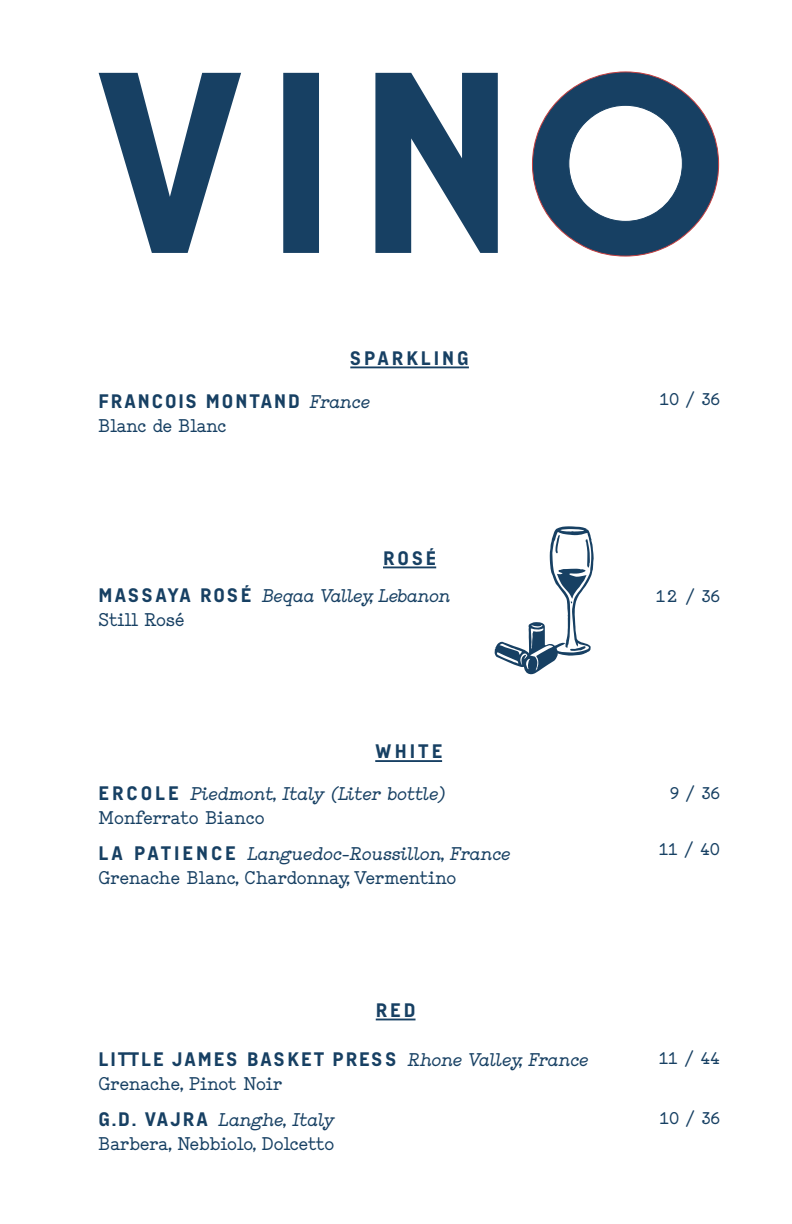
<style>
.page{position:relative;width:792px;height:1224px;background:#fff}
.page>*{position:absolute;margin:0;border:0;box-sizing:border-box;transform-origin:0 0}
.t1{font:700 20px "Studio";color:#174063}
.t2{font:italic 700 20px "Studio";letter-spacing:-.01em;color:#174063}
.t3{font:20px "Audimat 3000 Regulier";letter-spacing:.1em;color:#174063}
.t4{font:20px "Audimat 3000 Regulier";letter-spacing:.15em;color:#174063}
.s1{font-family:"Studio";font-weight:700;font-style:italic}
.s2{font-family:"Audimat 3000 Regulier";font-weight:400;font-style:normal}
</style>
<div class="page">
<svg style="left:99px;top:73px;width:399px;height:180px"></svg>
<svg style="left:532px;top:72px;width:187px;height:184px"></svg>
<hr style="left:375px;top:760px;width:67px;height:2px;background:#174063">
<hr style="left:376px;top:1019px;width:40px;height:1px;background:#174063">
<hr style="left:350px;top:366px;width:119px;height:2px;background:#174063">
<hr style="left:383px;top:567px;width:53px;height:1px;background:#174063">
<svg style="left:494px;top:526px;width:100px;height:149px"></svg>
<p class="t4" style="left:350px;top:346px;width:120px">SPARKLING</p>
<p class="t3" style="left:99px;top:389px;width:272px">FRANCOIS MONTAND <span class="s1">France</span></p>
<p class="t1" style="left:99px;top:415px;width:129px">Blanc de Blanc</p>
<p class="t3" style="left:383px;top:546px;width:55px">ROSÉ</p>
<p class="t2" style="left:99px;top:585px;width:353px"><span class="s2">MAS S AYA ROS É</span> Beqaa Valley, Lebanon</p>
<p class="t1" style="left:99px;top:609px;width:87px">Still Rosé</p>
<p class="t3" style="left:375px;top:740px;width:68px">WHITE</p>
<p class="t2" style="left:99px;top:783px;width:347px"><span class="s2">ERCOLE</span> Piedmont, Italy (Liter bottle)</p>
<p class="t1" style="left:99px;top:807px;width:168px">Monferrato Bianco</p>
<p class="t2" style="left:99px;top:843px;width:413px"><span class="s2">LA PATIENCE</span> Languedoc-Roussillon, France</p>
<p class="t1" style="left:99px;top:867px;width:359px">Grenache Blanc, Chardonnay, Vermentino</p>
<p class="t3" style="left:376px;top:998px;width:41px">RED</p>
<p class="t3" style="left:99px;top:1047px;width:491px">LITTLE JAMES BASKET PRESS <span class="s1">Rhone Valley, France</span></p>
<p class="t1" style="left:99px;top:1073px;width:185px">Grenache, Pinot Noir</p>
<p class="t2" style="left:99px;top:1109px;width:237px"><span class="s2">G.D. VAJRA</span> Langhe, Italy</p>
<p class="t1" style="left:99px;top:1133px;width:237px">Barbera, Nebbiolo, Dolcetto</p>
<p class="t1" style="left:660px;top:388px;width:62px">10 / 36</p>
<p class="t1" style="left:656px;top:585px;width:65px">12 / 36</p>
<p class="t1" style="left:670px;top:782px;width:51px">9 / 36</p>
<p class="t1" style="left:659px;top:838px;width:62px">11 / 40</p>
<p class="t1" style="left:659px;top:1047px;width:62px">11 / 44</p>
<p class="t1" style="left:660px;top:1107px;width:62px">10 / 36</p>
</div>
